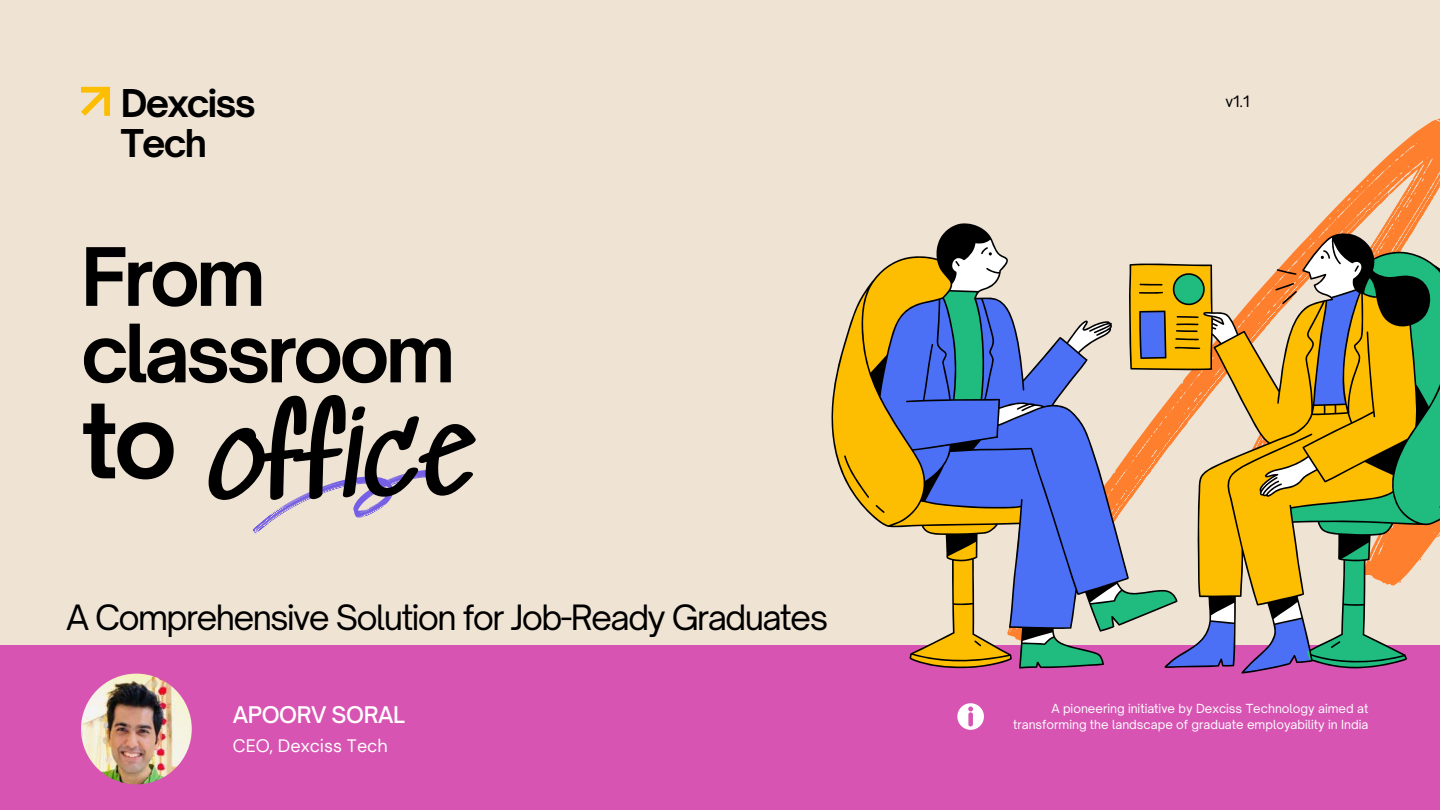
<style>
.page{position:relative;width:1440px;height:810px;background:#efe3d4}
.page>*{position:absolute;margin:0;border:0;box-sizing:border-box;transform-origin:0 0}
.t1{font:115.5px "Sedgwick Ave";color:#000}
.t2{font:700 98px "Open Sauce One";color:#000}
.t3{font:700 76.9px/76.5px "Open Sauce One";letter-spacing:-.05em;color:#000}
.t4{font:700 36.7px/39.8px "Open Sauce One";letter-spacing:-.05em;color:#000}
.t5{font:33.4px "Open Sauce One";letter-spacing:-.05em;color:#000}
.t6{font:500 22px "Open Sauce One";letter-spacing:-.02em;color:#fff}
.t7{font:18px "DM Sans";color:#fff}
.t8{font:15px "Open Sauce One";color:#000}
.t9{font:12px/16.5px "Open Sauce One";color:#fff;text-align:right}
</style>
<div class="page">
<svg style="left:1321px;top:118px;width:119px;height:105px"></svg>
<div style="left:0;top:646px;width:1440px;height:164px;background:#d754b3"></div>
<img style="left:81px;top:674px;width:111px;height:110px;border-radius:50%">
<svg style="left:957px;top:703px;width:27px;height:26px"></svg>
<svg style="left:81px;top:87px;width:29px;height:29px"></svg>
<svg style="left:253px;top:470px;width:185px;height:64px"></svg>
<svg style="left:825px;top:223px;width:615px;height:450px"></svg>
<svg style="left:1321px;top:118px;width:38px;height:4px"></svg>
<p class="t4" style="left:121px;top:83px;width:136px">Dexciss<br>Tech</p>
<p class="t8" style="left:1225px;top:92px;width:26px">v1.1</p>
<h1 class="t3" style="left:81px;top:238px;width:376px">From classroom</h1>
<h1 class="t2" style="left:81px;top:380px;width:98px">to</h1>
<p class="t1" style="left:206px;top:396px;width:269px;rotate:-1deg">office</p>
<h4 class="t5" style="left:66px;top:596px;width:764px">A Comprehensive Solution for Job-Ready Graduates</h4>
<p class="t6" style="left:233px;top:701px;width:174px">APOORV SORAL</p>
<h2 class="t7" style="left:233px;top:734px;width:157px">CEO, Dexciss Tech</h2>
<h3 class="t9" style="left:1013px;top:700px;width:357px">A pioneering initiative by Dexciss Technology aimed at transforming the landscape of graduate employability in India</h3>
</div>
